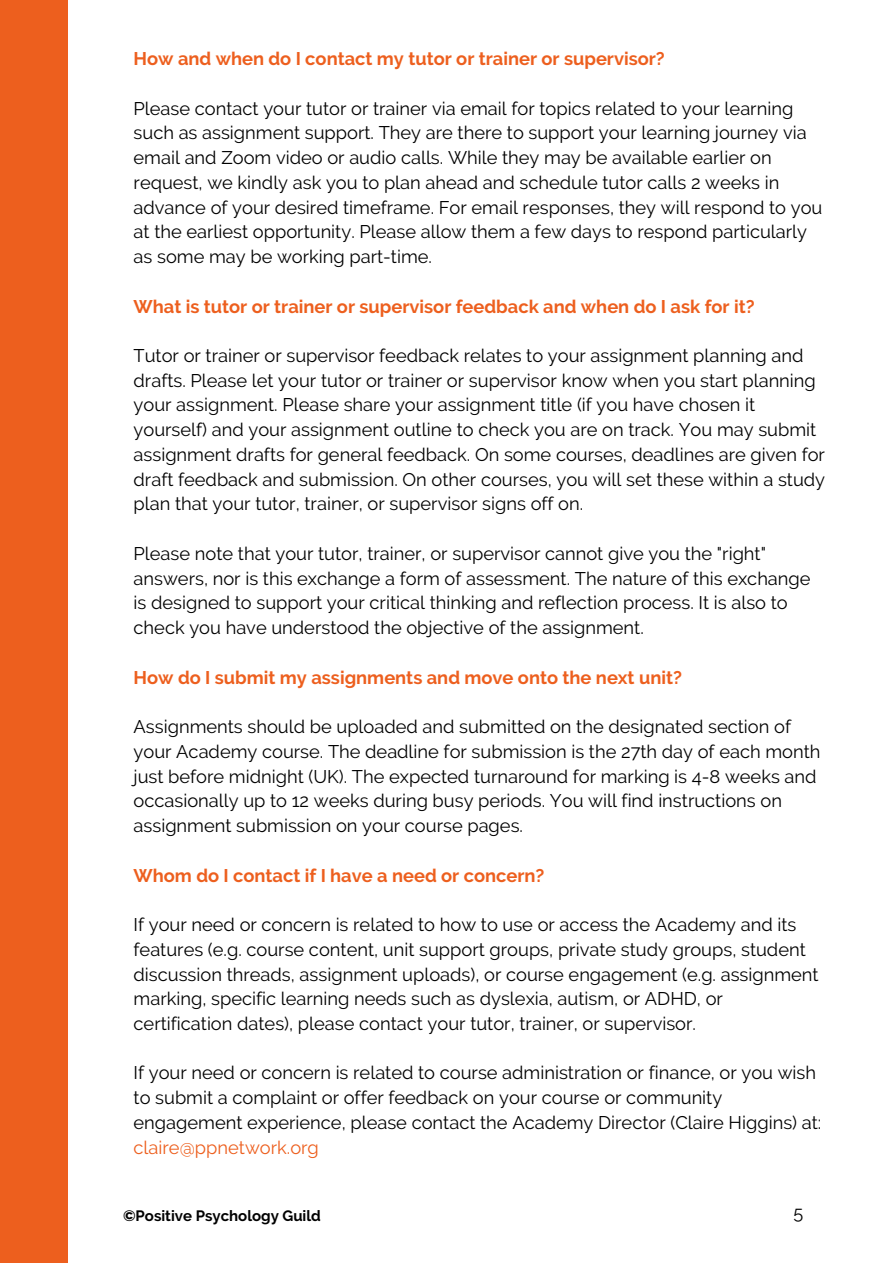
<style>
.page{position:relative;width:893px;height:1264px;background:#fff}
.page>*{position:absolute;margin:0;border:0;box-sizing:border-box;transform-origin:0 0}
.t1{font:18.3px/24.8px "Raleway";color:#000}
.t2{font:700 18.3px "Raleway";color:#ed5f1e}
.t3{font:18.3px "Raleway";color:#ed5f1e}
.t4{font:18px "Raleway";color:#000}
.t5{font:700 15px "Raleway";color:#000}
</style>
<div class="page">
<div style="left:0;top:0;width:68px;height:1262px;background:#ed5f1e"></div>
<p class="t2" style="left:134px;top:48px;width:532px">How and when do I contact my tutor or trainer or supervisor?</p>
<p class="t1" style="left:134px;top:96px;width:690px">Please contact your tutor or trainer via email for topics related to your learning such as assignment support. They are there to support your learning journey via email and Zoom video or audio calls. While they may be available earlier on request, we kindly ask you to plan ahead and schedule tutor calls 2 weeks in advance of your desired timeframe. For email responses, they will respond to you at the earliest opportunity. Please allow them a few days to respond particularly as some may be working part-time.</p>
<p class="t2" style="left:134px;top:295px;width:622px">What is tutor or trainer or supervisor feedback and when do I ask for it?</p>
<p class="t1" style="left:134px;top:343px;width:693px">Tutor or trainer or supervisor feedback relates to your assignment planning and drafts. Please let your tutor or trainer or supervisor know when you start planning your assignment. Please share your assignment title (if you have chosen it yourself) and your assignment outline to check you are on track. You may submit assignment drafts for general feedback. On some courses, deadlines are given for draft feedback and submission. On other courses, you will set these within a study plan that your tutor, trainer, or supervisor signs off on.</p>
<p class="t1" style="left:134px;top:541px;width:678px">Please note that your tutor, trainer, or supervisor cannot give you the "right" answers, nor is this exchange a form of assessment. The nature of this exchange is designed to support your critical thinking and reflection process. It is also to check you have understood the objective of the assignment.</p>
<p class="t2" style="left:134px;top:666px;width:550px">How do I submit my assignments and move onto the next unit?</p>
<p class="t1" style="left:134px;top:714px;width:688px">Assignments should be uploaded and submitted on the designated section of your Academy course. The deadline for submission is the 27th day of each month just before midnight (UK). The expected turnaround for marking is 4-8 weeks and occasionally up to 12 weeks during busy periods. You will find instructions on assignment submission on your course pages.</p>
<p class="t2" style="left:134px;top:864px;width:412px">Whom do I contact if I have a need or concern?</p>
<p class="t1" style="left:134px;top:912px;width:686px">If your need or concern is related to how to use or access the Academy and its features (e.g. course content, unit support groups, private study groups, student discussion threads, assignment uploads), or course engagement (e.g. assignment marking, specific learning needs such as dyslexia, autism, or ADHD, or certification dates), please contact your tutor, trainer, or supervisor.</p>
<p class="t1" style="left:134px;top:1060px;width:689px">If your need or concern is related to course administration or finance, or you wish to submit a complaint or offer feedback on your course or community engagement experience, please contact the Academy Director (Claire Higgins) at:</p>
<p class="t3" style="left:134px;top:1136px;width:187px">claire@ppnetwork.org</p>
<p class="t5" style="left:123px;top:1206px;width:199px">©Positive Psychology Guild</p>
<p class="t4" style="left:793px;top:1202px;width:11px">5</p>
</div>
